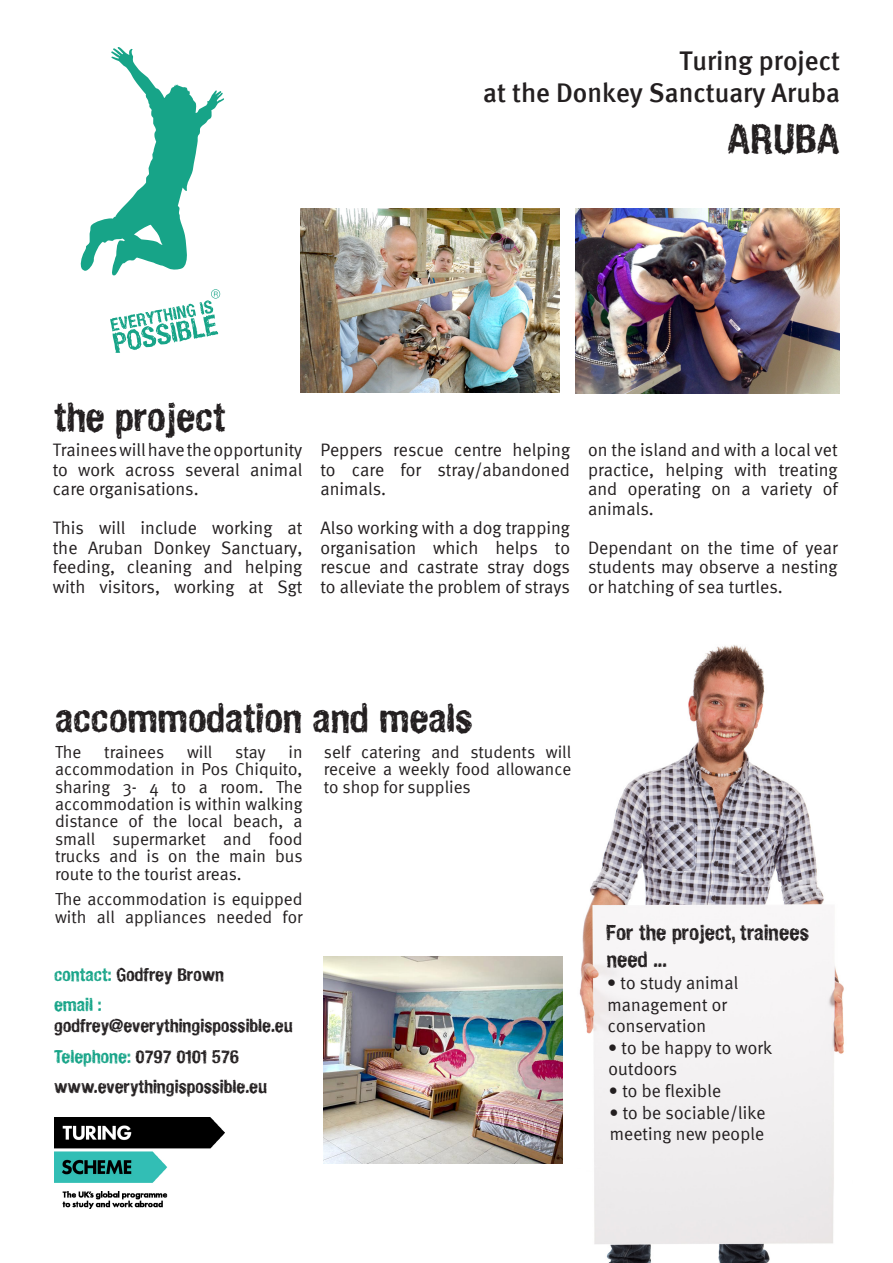
<style>
.page{position:relative;width:893px;height:1263px;background:#fff}
.page>*{position:absolute;margin:0;border:0;box-sizing:border-box;transform-origin:0 0}
.t1{font:700 40.5px "Hand Vetica";color:#231f20}
.t2{font:700 39px "Hand Vetica";color:#231f20}
.t3{font:27px "Meta Medium Roman";color:#231f20}
.t4{font:700 21px/27px "Hand Vetica";color:#231f20}
.t5{font:18px/19.5px "Meta Normal Roman";color:#231f20;text-align:justify}
.t6{font:700 18px "Hand Vetica";color:#231f20}
.t7{font:700 18px "Hand Vetica";color:#17a488}
.t8{font:17.4px/17.4px "Meta Normal Roman";color:#231f20;text-align:justify}
.s1{color:#17a488}
</style>
<div class="page">
<img style="left:300px;top:209px;width:260px;height:183px">
<svg style="left:80px;top:47px;width:144px;height:228px"></svg>
<svg style="left:110px;top:289px;width:110px;height:64px"></svg>
<img style="left:576px;top:209px;width:264px;height:184px">
<img style="left:324px;top:956px;width:238px;height:208px">
<img style="left:579px;top:645px;width:265px;height:618px">
<img style="left:55px;top:1117px;width:169px;height:92px">
<p class="t3" style="left:680px;top:45px;width:162px">Turing project</p>
<p class="t3" style="left:483px;top:77px;width:358px">at the Donkey Sanctuary Aruba</p>
<p class="t1" style="left:727px;top:113px;width:114px">ARUBA</p>
<p class="t2" style="left:54px;top:393px;width:173px">the project</p>
<p class="t5" style="left:53px;top:440px;width:251px">Trainees will have the opportunity to work across several animal care organisations.</p>
<p class="t5" style="left:53px;top:518px;width:251px">This will include working at the Aruban Donkey Sanctuary, feeding, cleaning and helping with visitors, working at Sgt</p>
<p class="t5" style="left:320px;top:440px;width:251px">Peppers rescue centre helping to care for stray/abandoned animals.</p>
<p class="t5" style="left:320px;top:518px;width:251px">Also working with a dog trapping organisation which helps to rescue and castrate stray dogs to alleviate the problem of strays</p>
<p class="t5" style="left:588px;top:440px;width:251px">on the island and with a local vet practice, helping with treating and operating on a variety of animals.</p>
<p class="t5" style="left:588px;top:537px;width:251px">Dependant on the time of year students may observe a nesting or hatching of sea turtles.</p>
<p class="t2" style="left:55px;top:694px;width:419px">accommodation and meals</p>
<p class="t8" style="left:55px;top:743px;width:28px">The</p>
<p class="t8" style="left:104px;top:743px;width:61px">trainees</p>
<p class="t8" style="left:187px;top:743px;width:27px">will</p>
<p class="t8" style="left:235px;top:743px;width:32px">stay</p>
<p class="t8" style="left:324px;top:743px;width:249px">self catering and students will receive a weekly food allowance to shop for supplies</p>
<p class="t8" style="left:55px;top:743px;width:249px;text-indent:233px">in accommodation in Pos Chiquito, sharing 3- 4 to a room. The accommodation is within walking distance of the local beach, a small supermarket and food trucks and is on the main bus route to the tourist areas.</p>
<p class="t8" style="left:55px;top:890px;width:249px">The accommodation is equipped with all appliances needed for</p>
<p class="t6" style="left:54px;top:963px;width:172px"><span class="s1">contact:</span> Godfrey Brown</p>
<p class="t7" style="left:54px;top:993px;width:49px">email :</p>
<p class="t6" style="left:54px;top:1015px;width:240px">godfrey@everythingispossible.eu</p>
<p class="t6" style="left:54px;top:1045px;width:187px"><span class="s1">Telephone:</span> 0797 0101 576</p>
<p class="t6" style="left:54px;top:1075px;width:214px">www.everythingispossible.eu</p>
<p class="t4" style="left:606px;top:919px;width:205px">For the project, trainees need ...</p>
<p class="t5" style="left:607px;top:972px;width:133px;line-height:21.6px;text-align:left">• to study animal management or conservation</p>
<p class="t5" style="left:608px;top:1036px;width:166px;line-height:21.6px">• to be happy to work outdoors</p>
<p class="t5" style="left:609px;top:1081px;width:114px">• to be flexible</p>
<p class="t5" style="left:609px;top:1101px;width:158px;line-height:21.6px">• to be sociable/like meeting new people</p>
</div>
